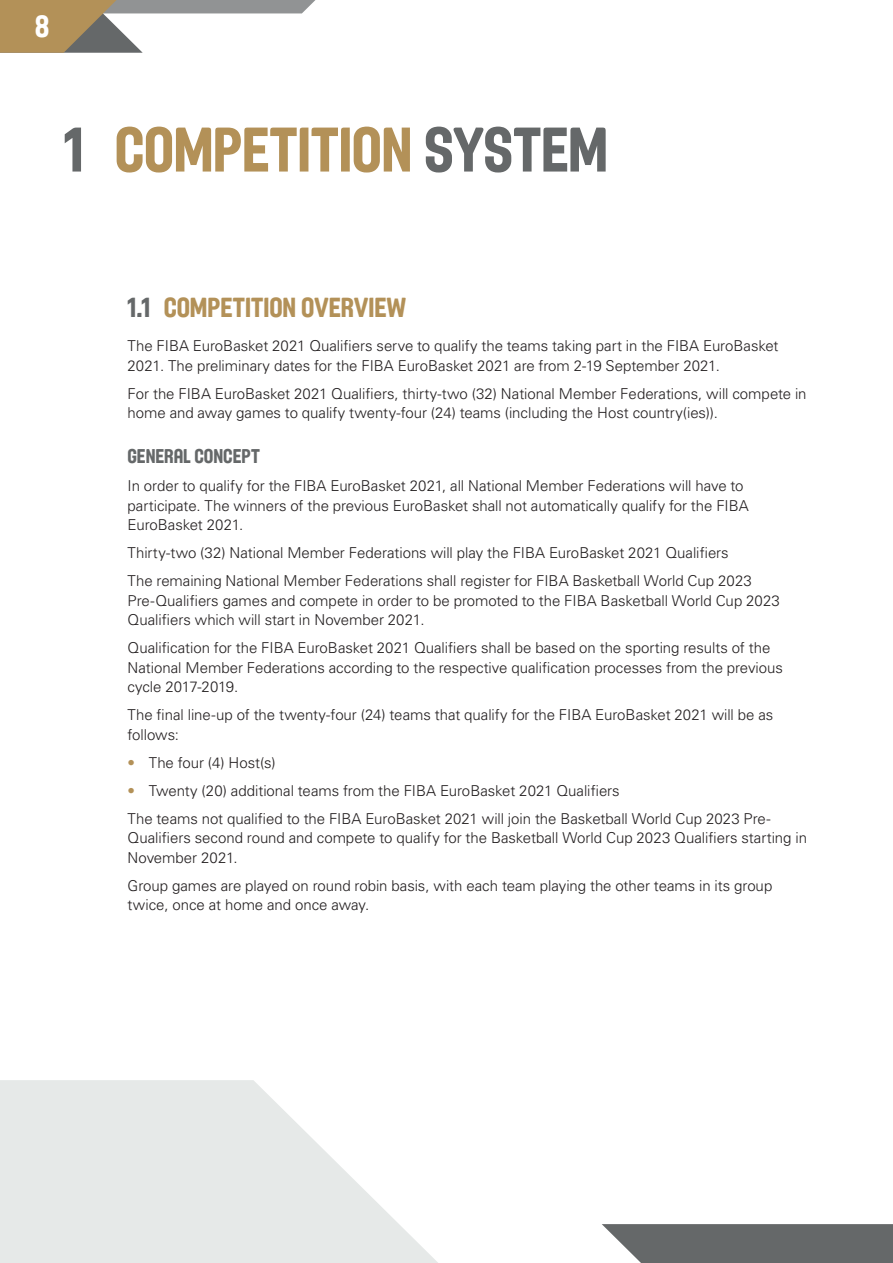
<style>
.page{position:relative;width:893px;height:1263px;background:#fff}
.page>*{position:absolute;margin:0;border:0;box-sizing:border-box;transform-origin:0 0}
.t1{font:61.5px "Fiba";letter-spacing:-.005em;color:#b39158}
.t2{font:30px "Fiba";color:#fff}
.t3{font:27px "Fiba";color:#b39158}
.t4{font:19.5px "Fiba";color:#656869}
.t5{font:300 15px/19.5px "Univers LTCYR 45";letter-spacing:-.005em;color:#231f20}
.s1{color:#656869}
.s2{color:#b39158}
</style>
<div class="page">
<svg style="left:0;top:1080px;width:438px;height:183px;fill:#e6e9e8"></svg>
<svg style="left:0;top:0;width:315px;height:53px"></svg>
<svg style="left:602px;top:1224px;width:291px;height:39px;background:#6f7273"></svg>
<h2 class="t2" style="left:35px;top:8px;width:16px">8</h2>
<h1 class="t1" style="left:64px;top:112px;width:546px"><span class="s1">1</span> COMPETITION <span class="s1">SYSTEM</span></h1>
<h3 class="t3" style="left:128px;top:291px;width:280px"><span class="s1">1.1</span> COMPETITION OVERVIEW</h3>
<p class="t5" style="left:128px;top:336px;width:652px">The FIBA EuroBasket 2021 Qualifiers serve to qualify the teams taking part in the FIBA EuroBasket<br>2021. The preliminary dates for the FIBA EuroBasket 2021 are from 2-19 September 2021.</p>
<p class="t5" style="left:128px;top:383px;width:681px">For the FIBA EuroBasket 2021 Qualifiers, thirty-two (32) National Member Federations, will compete in home and away games to qualify twenty-four (24) teams (including the Host country(ies)).</p>
<h3 class="t4" style="left:128px;top:445px;width:134px">GENERAL CONCEPT</h3>
<p class="t5" style="left:128px;top:476px;width:623px">In order to qualify for the FIBA EuroBasket 2021, all National Member Federations will have to participate. The winners of the previous EuroBasket shall not automatically qualify for the FIBA<br>EuroBasket 2021.</p>
<p class="t5" style="left:128px;top:539px;width:626px;line-height:28px">Thirty-two (32) National Member Federations will play the FIBA EuroBasket 2021 Qualifiers<br>The remaining National Member Federations shall register for FIBA Basketball World Cup 2023</p>
<p class="t5" style="left:128px;top:590px;width:654px">Pre-Qualifiers games and compete in order to be promoted to the FIBA Basketball World Cup 2023<br>Qualifiers which will start in November 2021.</p>
<p class="t5" style="left:128px;top:638px;width:657px">Qualification for the FIBA EuroBasket 2021 Qualifiers shall be based on the sporting results of the<br>National Member Federations according to the respective qualification processes from the previous cycle 2017-2019.</p>
<p class="t5" style="left:128px;top:705px;width:647px">The final line-up of the twenty-four (24) teams that qualify for the FIBA EuroBasket 2021 will be as follows:</p>
<p class="t5" style="left:128px;top:752px;width:150px"><span class="s2">•</span> The four (4) Host(s)</p>
<p class="t5" style="left:128px;top:776px;width:645px;line-height:28px"><span class="s2">•</span> Twenty (20) additional teams from the FIBA EuroBasket 2021 Qualifiers<br>The teams not qualified to the FIBA EuroBasket 2021 will join the Basketball World Cup 2023 Pre-</p>
<p class="t5" style="left:128px;top:828px;width:681px">Qualifiers second round and compete to qualify for the Basketball World Cup 2023 Qualifiers starting in<br>November 2021.</p>
<p class="t5" style="left:128px;top:875px;width:646px">Group games are played on round robin basis, with each team playing the other teams in its group twice, once at home and once away.</p>
</div>
